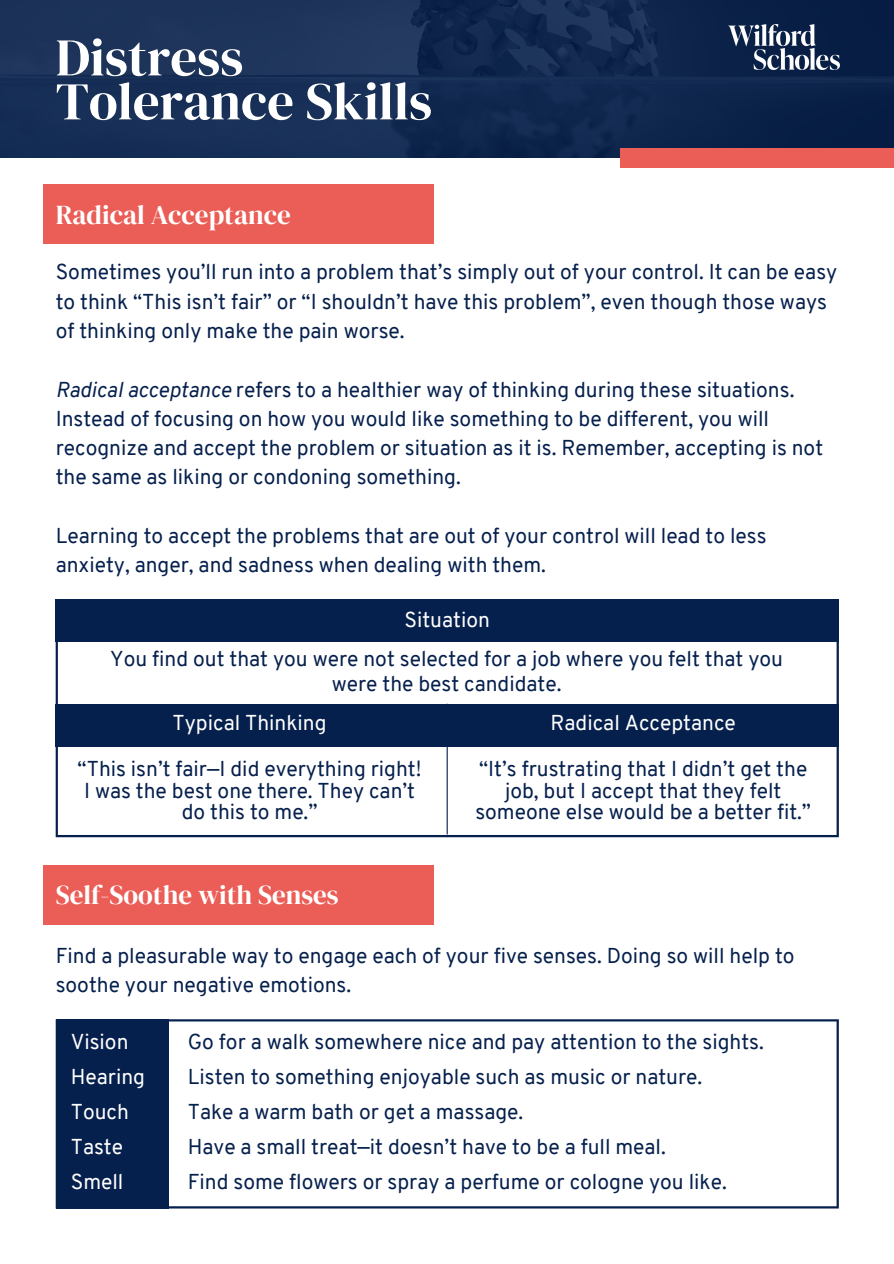
<style>
.page{position:relative;width:894px;height:1264px;background:#fff}
.page>*{position:absolute;margin:0;border:0;box-sizing:border-box;transform-origin:0 0}
.t1{font:52.95px/44px "DM Serif Display";color:#fff}
.t2{font:27px "DM Serif Display";color:#fff}
.t3{font:21px/29.2px "Overpass";color:#06204d}
.t4{font:21px "Overpass";color:#fff}
.s1{font-style:italic}
</style>
<div class="page">
<img style="left:0;top:0;width:893px;height:158px">
<img style="left:728px;top:25px;width:111px;height:45px">
<div style="left:620px;top:148px;width:273px;height:19px;background:#eb5e57"></div>
<div style="left:43px;top:184px;width:391px;height:60px;background:#eb5e57"></div>
<svg style="left:56px;top:642px;width:782px;height:195px"></svg>
<div style="left:56px;top:599px;width:782px;height:43px;background:#06204d"></div>
<div style="left:56px;top:704px;width:782px;height:43px;background:#06204d"></div>
<hr style="left:446px;top:703px;width:1px;height:131px;background:#06204d">
<div style="left:43px;top:864px;width:391px;height:60px;background:#eb5e57"></div>
<svg style="left:168px;top:1019px;width:670px;height:189px"></svg>
<div style="left:56px;top:1018px;width:112px;height:190px;background:#06204d"></div>
<p class="t1" style="left:56px;top:35px;width:378px">Distress<br>Tolerance Skills</p>
<p class="t2" style="left:56px;top:196px;width:236px">Radical Acceptance</p>
<p class="t3" style="left:56px;top:259px;width:783px">Sometimes you’ll run into a problem that’s simply out of your control. It can be easy to think “This isn’t fair” or “I shouldn’t have this problem”, even though those ways of thinking only make the pain worse.</p>
<p class="t3" style="left:56px;top:376px;width:768px"><span class="s1">Radical acceptance</span> refers to a healthier way of thinking during these situations.<br>Instead of focusing on how you would like something to be different, you will recognize and accept the problem or situation as it is. Remember, accepting is not the same as liking or condoning something.</p>
<p class="t3" style="left:56px;top:523px;width:712px">Learning to accept the problems that are out of your control will lead to less anxiety, anger, and sadness when dealing with them.</p>
<p class="t4" style="left:404px;top:611px;width:87px">Situation</p>
<p class="t3" style="left:110px;top:648px;width:674px;line-height:24.8px;text-align:center">You find out that you were not selected for a job where you felt that you were the best candidate.</p>
<p class="t4" style="left:172px;top:714px;width:155px">Typical Thinking</p>
<p class="t4" style="left:550px;top:714px;width:187px">Radical Acceptance</p>
<p class="t3" style="left:78px;top:760px;width:345px;line-height:21.5px;text-align:center">“This isn’t fair—I did everything right!<br>I was the best one there. They can’t do this to me.”</p>
<p class="t3" style="left:475px;top:760px;width:337px;line-height:21.5px;text-align:center">“It’s frustrating that I didn’t get the job, but I accept that they felt someone else would be a better fit.”</p>
<p class="t2" style="left:56px;top:876px;width:284px">Self-Soothe with Senses</p>
<p class="t3" style="left:56px;top:942px;width:740px">Find a pleasurable way to engage each of your five senses. Doing so will help to soothe your negative emotions.</p>
<p class="t4" style="left:71px;top:1033px;width:59px">Vision</p>
<p class="t4" style="left:71px;top:1068px;width:76px">Hearing</p>
<p class="t4" style="left:71px;top:1102px;width:60px">Touch</p>
<p class="t4" style="left:71px;top:1137px;width:54px">Taste</p>
<p class="t4" style="left:71px;top:1172px;width:54px">Smell</p>
<p class="t3" style="left:188px;top:1029px;width:577px">Go for a walk somewhere nice and pay attention to the sights.</p>
<p class="t3" style="left:188px;top:1063px;width:516px">Listen to something enjoyable such as music or nature.</p>
<p class="t3" style="left:188px;top:1098px;width:337px">Take a warm bath or get a massage.</p>
<p class="t3" style="left:188px;top:1133px;width:479px">Have a small treat—it doesn’t have to be a full meal.</p>
<p class="t3" style="left:188px;top:1168px;width:540px">Find some flowers or spray a perfume or cologne you like.</p>
</div>
